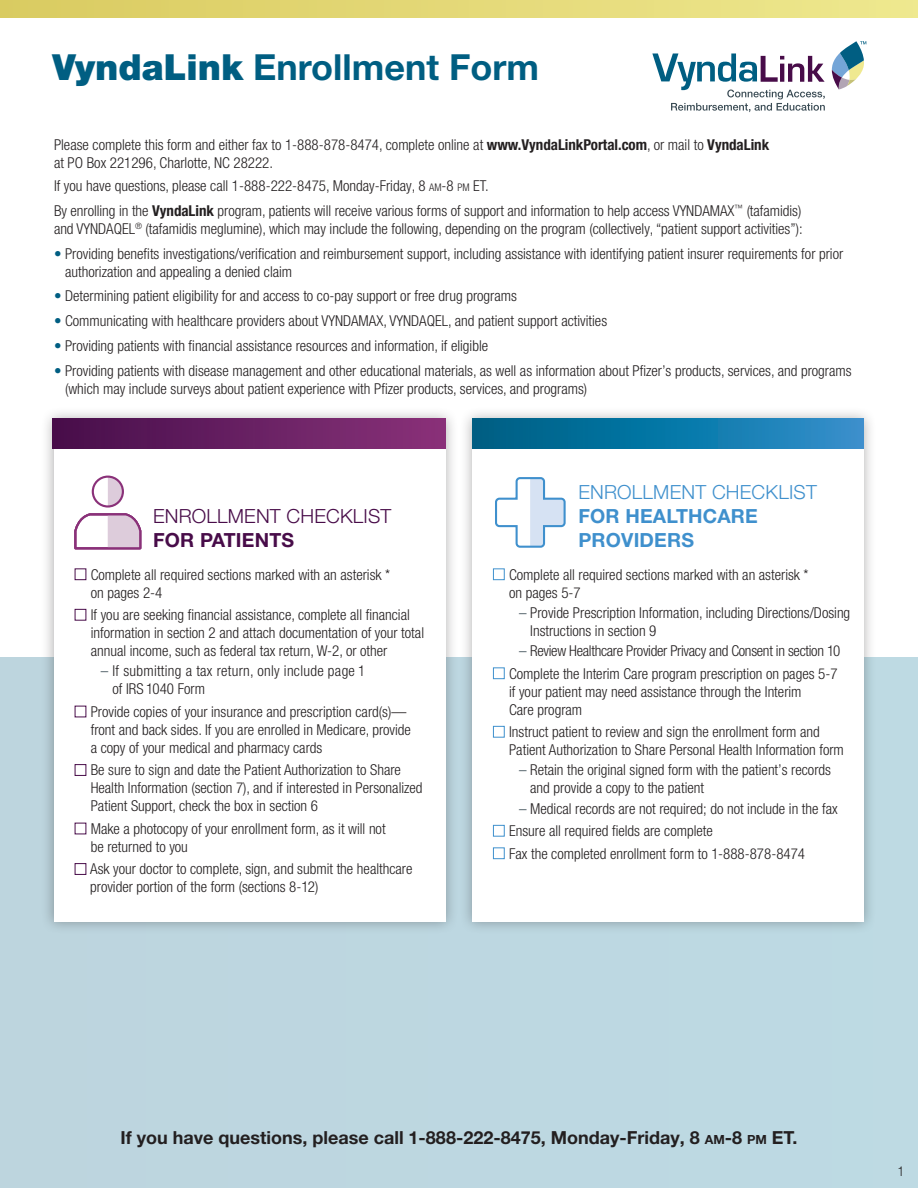
<style>
.page{position:relative;width:918px;height:1188px;background:#fff}
.page>*{position:absolute;margin:0;border:0;box-sizing:border-box;transform-origin:0 0}
.t1{font:700 36px "Helvetica Neue LT Pro";color:#005e82}
.t2{font:700 19.5px/24px "Helvetica Neue LT Pro";letter-spacing:.01em;color:#3f90cd}
.t3{font:300 19.5px "Helvetica Neue LT Pro";letter-spacing:.01em;color:#480c49}
.t4{font:300 19.5px "Helvetica Neue LT Pro";letter-spacing:.01em;color:#3f90cd}
.t5{font:700 19.5px "Helvetica Neue LT Pro";letter-spacing:.01em;color:#480c49}
.t6{font:700 18px "Helvetica Neue LT Pro";color:#231f20}
.t7{font:300 condensed 15px/18px "Helvetica Neue LT Pro";color:#231f20}
.t8{font:300 condensed 15px/22.5px "Helvetica Neue LT Pro";letter-spacing:-.02em;color:#231f20;text-align:right}
.t9{font:300 condensed 15px/18px "Helvetica Neue LT Pro";letter-spacing:.02em;color:#231f20}
.t10{font:300 condensed 13.5px "Helvetica Neue LT Pro";color:#231f20}
.s1{font-weight:900}
.s2{font-weight:700}
.s3{font-size:10.5px}
.s4{color:#005e82}
.s5{color:#3a4b54}
.s6{font-size:12.6px}
</style>
<div class="page">
<div style="left:0;top:658px;width:918px;height:530px;background:#bdd7e1"></div>
<div style="left:0;top:0;width:918px;height:17px;background:linear-gradient(to right,#dacb61,#efe88f)"></div>
<div style="left:41px;top:407px;width:417px;height:527px;background:#231f20;opacity:.35"></div>
<div style="left:54px;top:419px;width:392px;height:503px;background:#fff"></div>
<div style="left:460px;top:407px;width:417px;height:527px;background:#231f20;opacity:.35"></div>
<div style="left:472px;top:419px;width:392px;height:503px;background:#fff"></div>
<div style="left:52px;top:419px;width:394px;height:29px;background:linear-gradient(to right,#460e4a,#8a327a)"></div>
<div style="left:472px;top:419px;width:392px;height:29px;background:linear-gradient(to right,#005e82,#2e90cc)"></div>
<svg style="left:108px;top:477px;width:15px;height:28px"></svg>
<div style="left:92px;top:476px;width:32px;height:32px;border:2px solid #8a3179;border-radius:50%"></div>
<svg style="left:74px;top:513px;width:68px;height:37px"></svg>
<svg style="left:495px;top:477px;width:71px;height:71px"></svg>
<svg style="left:652px;top:53px;width:173px;height:59px"></svg>
<svg style="left:832px;top:41px;width:34px;height:49px"></svg>
<h1 class="t1" style="left:52px;top:45px;width:488px"><span class="s1">VyndaLink</span> Enrollment Form</h1>
<p class="t7" style="left:54px;top:136px;width:717px">Please complete this form and either fax to 1-888-878-8474, complete online at <span class="s2">www.VyndaLinkPortal.com</span>, or mail to <span class="s2">VyndaLink </span>at PO Box 221296, Charlotte, NC 28222.</p>
<p class="t7" style="left:54px;top:177px;width:436px">If you have questions, please call 1-888-222-8475, Monday-Friday, 8 <span class="s3">AM</span>-8 <span class="s3">PM</span> ET.</p>
<p class="t7" style="left:54px;top:202px;width:750px">By enrolling in the <span class="s2">VyndaLink</span> program, patients will receive various forms of support and information to help access VYNDAMAX<sup>™</sup> (tafamidis) and VYNDAQEL<sup>®</sup> (tafamidis meglumine), which may include the following, depending on the program (collectively, “patient support activities”):</p>
<p class="t7" style="left:65px;top:244px;width:780px;text-indent:-11px"><span class="s4">•</span> Providing benefits investigations/verification and reimbursement support, including assistance with identifying patient insurer requirements for prior authorization and appealing a denied claim</p>
<p class="t7" style="left:54px;top:287px;width:465px"><span class="s4">•</span> Determining patient eligibility for and access to co-pay support or free drug programs</p>
<p class="t7" style="left:54px;top:312px;width:555px"><span class="s4">•</span> Communicating with healthcare providers about VYNDAMAX, VYNDAQEL, and patient support activities</p>
<p class="t7" style="left:54px;top:337px;width:436px"><span class="s4">•</span> Providing patients with financial assistance resources and information, if eligible</p>
<p class="t7" style="left:65px;top:361px;width:788px;text-indent:-11px"><span class="s4">•</span> Providing patients with disease management and other educational materials, as well as information about Pfizer’s products, services, and programs (which may include surveys about patient experience with Pfizer products, services, and programs)</p>
<h2 class="t3" style="left:153px;top:505px;width:240px">ENROLLMENT CHECKLIST</h2>
<h2 class="t5" style="left:153px;top:528px;width:143px">FOR PATIENTS</h2>
<p class="t7" style="left:91px;top:565px;width:301px">Complete all required sections marked with an asterisk * on pages 2-4</p>
<p class="t7" style="left:91px;top:606px;width:335px">If you are seeking financial assistance, complete all financial information in section 2 and attach documentation of your total annual income, such as federal tax return, W-2, or other</p>
<p class="t9" style="left:113px;top:662px;width:255px;text-indent:-12px"><span class="s5">–</span> If submitting a tax return, only include page 1 of IRS 1040 Form</p>
<p class="t7" style="left:91px;top:703px;width:322px">Provide copies of your insurance and prescription card(s)— front and back sides. If you are enrolled in Medicare, provide a copy of your medical and pharmacy cards</p>
<p class="t7" style="left:91px;top:761px;width:333px">Be sure to sign and date the Patient Authorization to Share<br>Health Information (section 7), and if interested in Personalized<br>Patient Support, check the box in section 6</p>
<p class="t7" style="left:91px;top:820px;width:296px">Make a photocopy of your enrollment form, as it will not be returned to you</p>
<p class="t7" style="left:90px;top:860px;width:324px">Ask your doctor to complete, sign, and submit the healthcare provider portion of the form (sections 8-12)</p>
<h2 class="t4" style="left:578px;top:481px;width:240px">ENROLLMENT CHECKLIST</h2>
<h2 class="t2" style="left:578px;top:504px;width:181px">FOR HEALTHCARE<br>PROVIDERS</h2>
<p class="t7" style="left:509px;top:565px;width:301px">Complete all required sections marked with an asterisk * on pages 5-7</p>
<p class="t7" style="left:530px;top:604px;width:322px;text-indent:-11px"><span class="s5">–</span> Provide Prescription Information, including Directions/Dosing<br>Instructions in section 9</p>
<p class="t8" style="left:509px;top:640px;width:333px"><span class="s5">–</span> Review Healthcare Provider Privacy and Consent in section 10<br>Complete the Interim Care program prescription on pages 5-7</p>
<p class="t7" style="left:509px;top:682px;width:294px">if your patient may need assistance through the Interim<br>Care program</p>
<p class="t7" style="left:509px;top:723px;width:336px">Instruct patient to review and sign the enrollment form and<br>Patient Authorization to Share Personal Health Information form</p>
<p class="t7" style="left:530px;top:761px;width:302px;text-indent:-11px"><span class="s5">–</span> Retain the original signed form with the patient’s records and provide a copy to the patient</p>
<p class="t7" style="left:509px;top:797px;width:330px;line-height:22.5px;text-indent:10px"><span class="s5">–</span> Medical records are not required; do not include in the fax<br>Ensure all required fields are complete<br>Fax the completed enrollment form to 1-888-878-8474</p>
<p class="t6" style="left:120px;top:1126px;width:679px">If you have questions, please call 1-888-222-8475, Monday-Friday, 8 <span class="s6">AM</span>-8 <span class="s6">PM</span> ET.</p>
<p class="t10" style="left:898px;top:1163px;width:8px">1</p>
</div>
